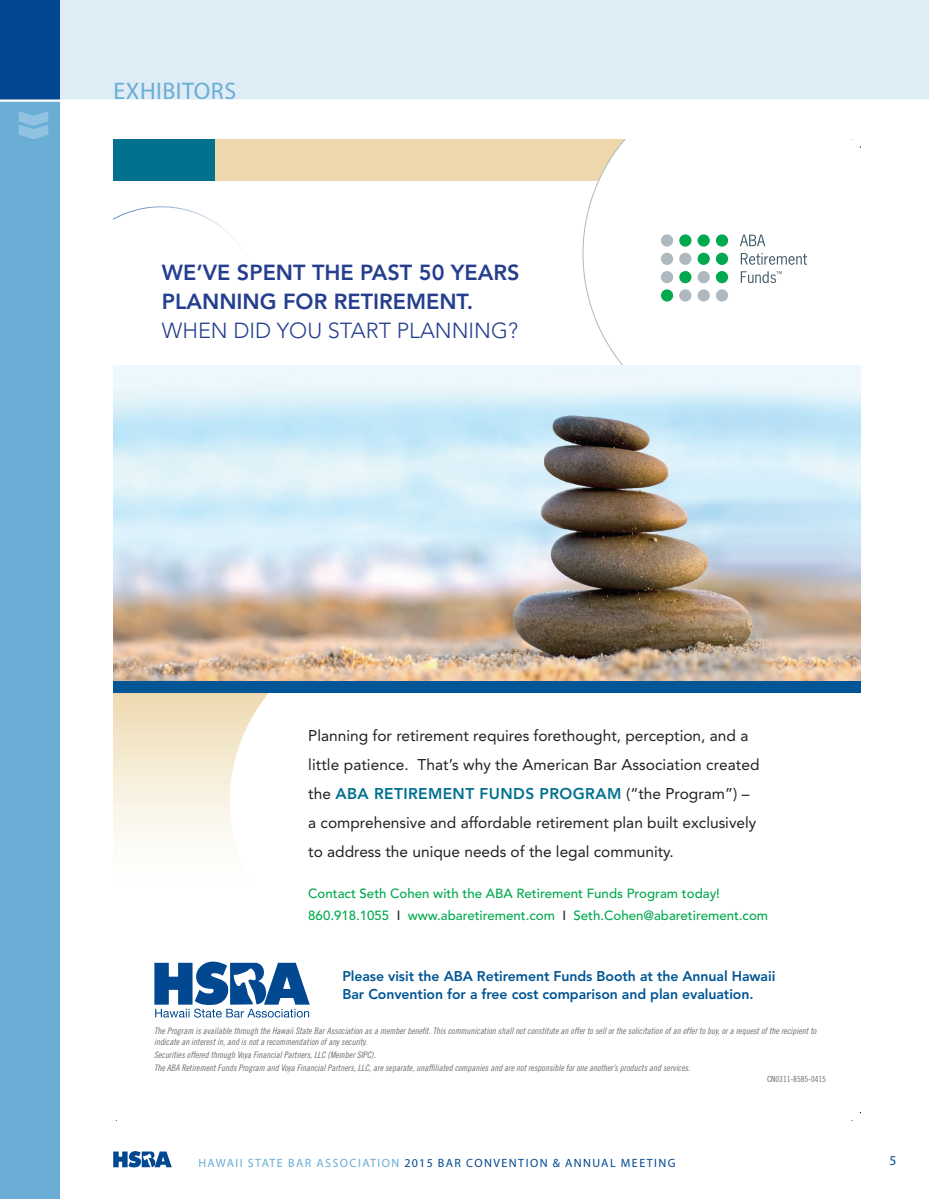
<style>
.page{position:relative;width:929px;height:1199px;background:#fff}
.page>*{position:absolute;margin:0;border:0;box-sizing:border-box;transform-origin:0 0}
.t1{font:24px "Myriad Pro";letter-spacing:.02em;color:#6aadd5}
.t2{font:800 21.75px/29px "Avenir";color:#253f8e}
.t3{font:15.45px/29.1px "Avenir";color:#231f20}
.t4{font:800 14.1px/18.1px "Avenir";letter-spacing:-.005em;color:#005594}
.Body_Copy{font:13.5px "Myriad Pro";color:#014890}
.t5{font:500 13.2px/22px "Avenir";color:#00a94e}
.t6{font:12px "Myriad Pro";letter-spacing:.12em;color:#014890}
.t7{font:9px/10.8px "Trade Gothic Cond Eighteen Obl";color:#6c6d70}
.t8{font:8.4px "Trade Gothic Cond Eighteen";color:#6c6d70}
.s1{font-weight:300}
.s2{font-weight:800;color:#00718e}
.s3{color:#231f20}
.s4{color:#6aadd5}
</style>
<div class="page">
<svg style="left:113px;top:1151px;width:59px;height:16px"></svg>
<div style="left:5px;top:0;width:924px;height:100px;background:#ddecf5"></div>
<div style="left:0;top:0;width:59px;height:100px;background:#014890"></div>
<div style="left:0;top:101px;width:59px;height:1098px;background:#6aadd5"></div>
<svg style="left:19px;top:111px;width:29px;height:28px"></svg>
<hr style="left:0;top:99px;width:929px;height:3px;background:#fff">
<svg style="left:154px;top:962px;width:156px;height:55px"></svg>
<svg style="left:113px;top:206px;width:127px;height:40px"></svg>
<div style="left:113px;top:688px;width:157px;height:206px;background:linear-gradient(to bottom,#efdcb4,#fff)"></div>
<svg style="left:208px;top:693px;width:102px;height:282px"></svg>
<div style="left:215px;top:139px;width:582px;height:42px;background:#edd8ad"></div>
<svg style="left:582px;top:139px;width:278px;height:226px"></svg>
<img style="left:113px;top:365px;width:748px;height:316px">
<div style="left:113px;top:139px;width:102px;height:42px;background:#00718e"></div>
<div style="left:661px;top:234px;width:12px;height:13px;background:#aeb8be;border-radius:50%"></div>
<div style="left:661px;top:253px;width:12px;height:12px;background:#aeb8be;border-radius:50%"></div>
<div style="left:661px;top:271px;width:12px;height:12px;background:#aeb8be;border-radius:50%"></div>
<div style="left:679px;top:253px;width:12px;height:12px;background:#aeb8be;border-radius:50%"></div>
<div style="left:679px;top:289px;width:12px;height:13px;background:#aeb8be;border-radius:50%"></div>
<div style="left:697px;top:271px;width:13px;height:12px;background:#aeb8be;border-radius:50%"></div>
<div style="left:697px;top:289px;width:13px;height:13px;background:#aeb8be;border-radius:50%"></div>
<div style="left:716px;top:289px;width:12px;height:13px;background:#aeb8be;border-radius:50%"></div>
<div style="left:661px;top:289px;width:12px;height:13px;background:#00a94e;border-radius:50%"></div>
<div style="left:679px;top:234px;width:12px;height:13px;background:#00a94e;border-radius:50%"></div>
<div style="left:679px;top:271px;width:12px;height:12px;background:#00a94e;border-radius:50%"></div>
<svg style="left:697px;top:234px;width:13px;height:13px"></svg>
<div style="left:697px;top:253px;width:13px;height:12px;background:#00a94e;border-radius:50%"></div>
<div style="left:716px;top:234px;width:12px;height:13px;background:#00a94e;border-radius:50%"></div>
<div style="left:716px;top:253px;width:12px;height:12px;background:#00a94e;border-radius:50%"></div>
<div style="left:716px;top:271px;width:12px;height:12px;background:#00a94e;border-radius:50%"></div>
<svg style="left:740px;top:235px;width:25px;height:11px"></svg>
<svg style="left:741px;top:253px;width:66px;height:12px"></svg>
<svg style="left:741px;top:271px;width:41px;height:12px"></svg>
<div style="left:113px;top:681px;width:748px;height:12px;background:#005594"></div>
<p class="t1" style="left:114px;top:76px;width:124px">EXHIBITORS</p>
<p class="t2" style="left:162px;top:258px;width:359px">We’ve spent the past 50 years planning for retirement.<br><span class="s1">WHEN DID YOU START PLANNING?</span></p>
<p class="t3" style="left:308px;top:721px;width:453px">Planning for retirement requires forethought, perception, and a little patience. That’s why the American Bar Association created the <span class="s2">aba retirement funds program</span> (“the Program”) – a comprehensive and affordable retirement plan built exclusively to address the unique needs of the legal community.</p>
<p class="t5" style="left:308px;top:883px;width:461px">Contact Seth Cohen with the ABA Retirement Funds Program today!<br>860.918.1055 <span class="s3">I</span> www.abaretirement.com <span class="s3">I</span> Seth.Cohen@abaretirement.com</p>
<p class="t4" style="left:342px;top:967px;width:434px">please visit the aba retirement funds booth at the annual hawaii bar Convention for a free cost comparison and plan evaluation.</p>
<p class="t7" style="left:154px;top:1025px;width:664px">The Program is available through the Hawaii State Bar Association as a member benefit. This communication shall not constitute an offer to sell or the solicitation of an offer to buy, or a request of the recipient to indicate an interest in, and is not a recommendation of any security.</p>
<p class="t7" style="left:154px;top:1048px;width:538px;line-height:13px">Securities offered through Voya Financial Partners, LLC (Member SIPC).<br>The ABA Retirement Funds Program and Voya Financial Partners, LLC, are separate, unaffiliated companies and are not responsible for one another’s products and services.</p>
<p class="t8" style="left:767px;top:1074px;width:60px">CN0311-8585-0415</p>
<h3 class="t6" style="left:198px;top:1156px;width:479px"><span class="s4">HAWAII STATE BAR ASSOCIATION</span> 2015 BAR CONVENTION &amp; ANNUAL MEETING</h3>
<p class="Body_Copy" style="left:889px;top:1152px;width:8px">5</p>
</div>
